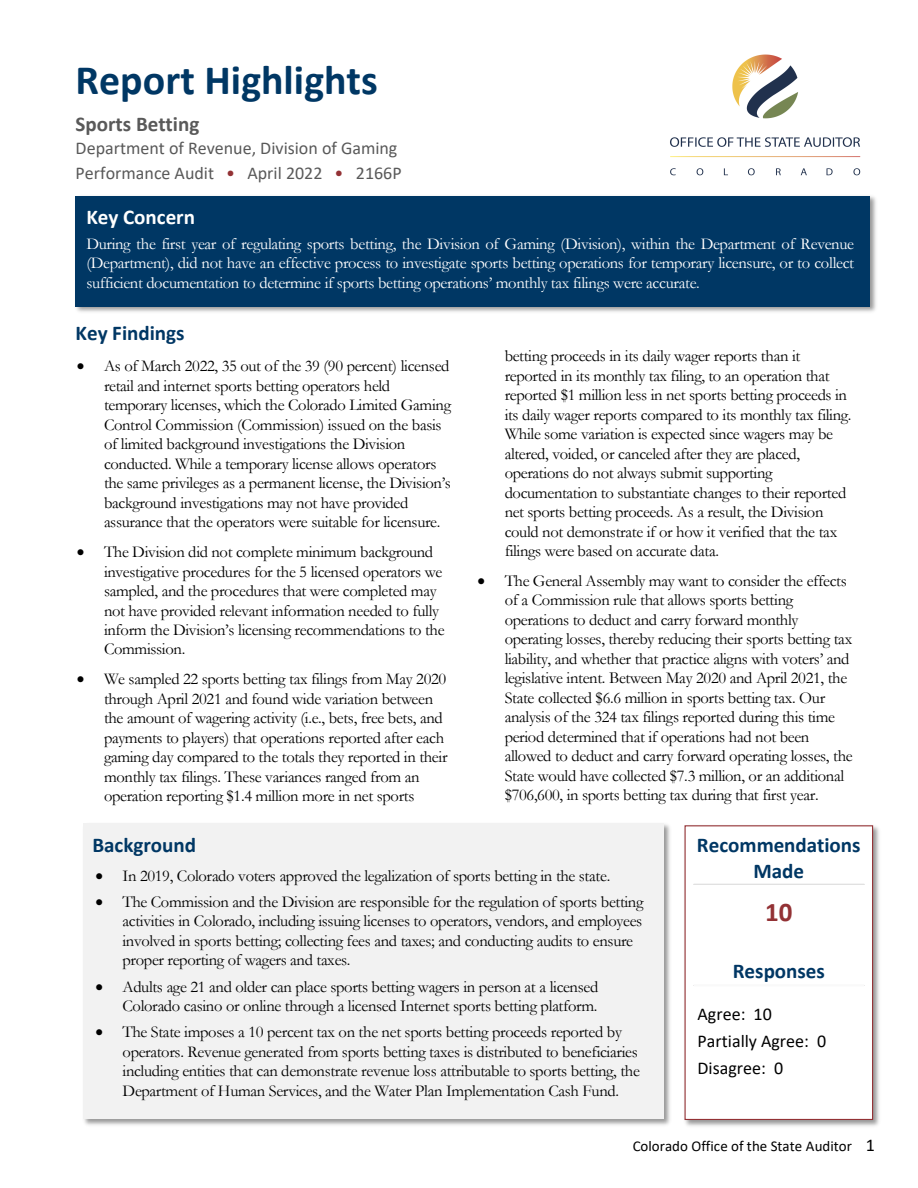
<style>
.page{position:relative;width:918px;height:1188px;background:#fff}
.page>*{position:absolute;margin:0;border:0;box-sizing:border-box;transform-origin:0 0}
.t1{font:700 42px "Calibri";color:#003764}
.t2{font:700 27px "Calibri";color:#933235}
.t3{font:700 21px/25.8px "Calibri";color:#003764;text-align:center}
.t4{font:700 21px "Calibri";color:#595959}
.t5{font:700 21px "Calibri";color:#fff}
.t6{font:18px "Calibri";color:#595959}
.t7{font:18px "Calibri";color:#000}
.t8{font:16.5px/19.5px "Garamond";letter-spacing:-.02em;color:#000}
.t9{font:16.5px/19.4px "Garamond";letter-spacing:-.02em;color:#fff;text-align:justify}
.t10{font:15px "Calibri";color:#000}
.s1{color:#933235}
.s2{font-size:18px}
</style>
<div class="page">
<img style="left:83px;top:826px;width:588px;height:297px">
<div style="left:83px;top:824px;width:581px;height:295px;background:#f2f2f2"></div>
<img style="left:75px;top:198px;width:802px;height:112px">
<div style="left:75px;top:196px;width:795px;height:110px;background:#003764"></div>
<img style="left:684px;top:829px;width:195px;height:294px">
<div style="left:685px;top:825px;width:188px;height:295px;background:#fff;border:1px solid #933235"></div>
<img style="left:686px;top:832px;width:186px;height:281px">
<img style="left:670px;top:54px;width:191px;height:122px">
<p class="t1" style="left:76px;top:50px;width:304px">Report Highlights</p>
<p class="t4" style="left:76px;top:109px;width:125px">Sports Betting</p>
<p class="t6" style="left:76px;top:136px;width:323px">Department of Revenue, Division of Gaming</p>
<p class="t6" style="left:76px;top:160px;width:328px">Performance Audit <span class="s1">•</span> April 2022 <span class="s1">•</span> 2166P</p>
<p class="t5" style="left:86px;top:202px;width:110px">Key Concern</p>
<p class="t9" style="left:86px;top:234px;width:769px">During the first year of regulating sports betting, the Division of Gaming (Division), within the Department of Revenue (Department), did not have an effective process to investigate sports betting operations for temporary licensure, or to collect sufficient documentation to determine if sports betting operations’ monthly tax filings were accurate.</p>
<p class="t3" style="left:76px;top:320px;width:111px">Key Findings</p>
<p class="t8" style="left:104px;top:356px;width:349px;text-indent:-27px">• As of March 2022, 35 out of the 39 (90 percent) licensed retail and internet sports betting operators held temporary licenses, which the Colorado Limited Gaming Control Commission (Commission) issued on the basis of limited background investigations the Division conducted. While a temporary license allows operators the same privileges as a permanent license, the Division’s background investigations may not have provided assurance that the operators were suitable for licensure.</p>
<p class="t8" style="left:104px;top:542px;width:342px;text-indent:-27px">• The Division did not complete minimum background investigative procedures for the 5 licensed operators we sampled, and the procedures that were completed may not have provided relevant information needed to fully inform the Division’s licensing recommendations to the Commission.</p>
<p class="t8" style="left:104px;top:669px;width:345px;text-indent:-27px">• We sampled 22 sports betting tax filings from May 2020 through April 2021 and found wide variation between the amount of wagering activity (i.e., bets, free bets, and payments to players) that operations reported after each gaming day compared to the totals they reported in their monthly tax filings. These variances ranged from an operation reporting $1.4 million more in net sports</p>
<p class="t8" style="left:505px;top:346px;width:348px">betting proceeds in its daily wager reports than it reported in its monthly tax filing, to an operation that reported $1 million less in net sports betting proceeds in its daily wager reports compared to its monthly tax filing.<br>While some variation is expected since wagers may be altered, voided, or canceled after they are placed, operations do not always submit supporting documentation to substantiate changes to their reported net sports betting proceeds. As a result, the Division could not demonstrate if or how it verified that the tax filings were based on accurate data.</p>
<p class="t8" style="left:505px;top:571px;width:349px;text-indent:-27px">• The General Assembly may want to consider the effects of a Commission rule that allows sports betting operations to deduct and carry forward monthly operating losses, thereby reducing their sports betting tax liability, and whether that practice aligns with voters’ and legislative intent. Between May 2020 and April 2021, the State collected $6.6 million in sports betting tax. Our analysis of the 324 tax filings reported during this time period determined that if operations had not been allowed to deduct and carry forward operating losses, the State would have collected $7.3 million, or an additional $706,600, in sports betting tax during that first year.</p>
<p class="t3" style="left:92px;top:832px;width:105px">Background</p>
<p class="t8" style="left:96px;top:865px;width:516px">• In 2019, Colorado voters approved the legalization of sports betting in the state.</p>
<p class="t8" style="left:123px;top:891px;width:523px;text-indent:-27px">• The Commission and the Division are responsible for the regulation of sports betting activities in Colorado, including issuing licenses to operators, vendors, and employees involved in sports betting; collecting fees and taxes; and conducting audits to ensure proper reporting of wagers and taxes.</p>
<p class="t8" style="left:96px;top:976px;width:504px;text-align:right">• Adults age 21 and older can place sports betting wagers in person at a licensed<br>Colorado casino or online through a licensed Internet sports betting platform.</p>
<p class="t8" style="left:123px;top:1022px;width:519px;text-indent:-27px">• The State imposes a 10 percent tax on the net sports betting proceeds reported by operators. Revenue generated from sports betting taxes is distributed to beneficiaries including entities that can demonstrate revenue loss attributable to sports betting, the Department of Human Services, and the Water Plan Implementation Cash Fund.</p>
<p class="t3" style="left:697px;top:832px;width:165px">Recommendations<br>Made</p>
<p class="t2" style="left:765px;top:893px;width:29px">10</p>
<p class="t3" style="left:733px;top:958px;width:94px">Responses</p>
<p class="t7" style="left:698px;top:1001px;width:76px">Agree: 10</p>
<p class="t7" style="left:698px;top:1028px;width:130px">Partially Agree: 0</p>
<p class="t7" style="left:698px;top:1055px;width:87px">Disagree: 0</p>
<p class="t10" style="left:633px;top:1135px;width:244px">Colorado Office of the State Auditor <span class="s2">1</span></p>
</div>
